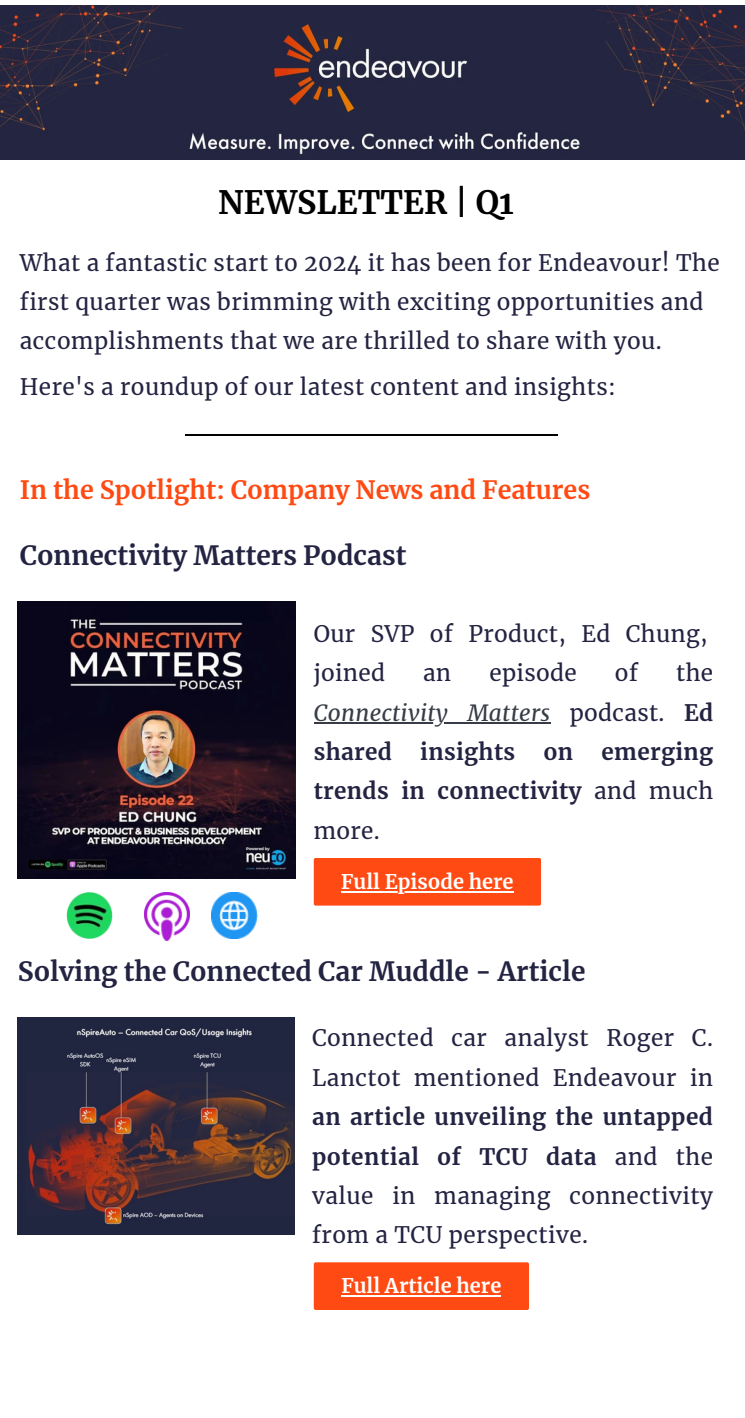
<style>
.page{position:relative;width:745px;height:1418px;background:#fff}
.page>*{position:absolute;margin:0;border:0;box-sizing:border-box;transform-origin:0 0}
.t1{font:700 31.88px "Merriweather";color:#000}
.t2{font:700 26.25px "Merriweather";color:#232342}
.t3{font:700 25px "Merriweather";color:#ff4a13}
.t4{font:22.5px/39.4px "Merriweather";letter-spacing:.02em;color:#232342}
.t5{font:700 22.5px/39.4px "Merriweather";letter-spacing:.015em;color:#232342;text-align:justify}
.t6{font:italic 22.5px/39.4px "Merriweather";letter-spacing:.015em;color:#373c46}
.t7{font:700 20px "Merriweather";color:#fff}
.s1{font-style:normal;color:#232342}
.s2{font-weight:700;font-style:normal;color:#232342}
.s3{font-weight:400}
.s4{font-weight:700}
</style>
<div class="page">
<img style="left:0;top:5px;width:744px;height:154px">
<hr style="left:185px;top:434px;width:372px;height:2px;background:#000">
<img style="left:18px;top:601px;width:277px;height:277px">
<img style="left:66px;top:892px;width:47px;height:46px">
<img style="left:145px;top:892px;width:44px;height:49px">
<img style="left:212px;top:892px;width:46px;height:46px">
<img style="left:18px;top:1017px;width:276px;height:217px">
<div style="left:314px;top:858px;width:227px;height:47px;background:#ff4a13;border-radius:2px"></div>
<hr style="left:341px;top:890px;width:172px;height:2px;background:#fff">
<div style="left:314px;top:1262px;width:215px;height:48px;background:#ff4a13;border-radius:2px"></div>
<hr style="left:341px;top:1295px;width:160px;height:1px;background:#fff">
<hr style="left:314px;top:722px;width:236px;height:2px;background:#373c46">
<h2 class="t1" style="left:218px;top:182px;width:297px">NEWSLETTER | Q1</h2>
<p class="t4" style="left:20px;top:243px;width:701px">What a fantastic start to 2024 it has been for Endeavour! The first quarter was brimming with exciting opportunities and accomplishments that we are thrilled to share with you.</p>
<p class="t4" style="left:20px;top:368px;width:597px">Here's a roundup of our latest content and insights:</p>
<p class="t3" style="left:20px;top:474px;width:572px">In the Spotlight: Company News and Features</p>
<p class="t2" style="left:20px;top:539px;width:388px">Connectivity Matters Podcast</p>
<h3 class="t4" style="left:314px;top:614px;width:395px">Our SVP of Product, Ed Chung, joined</h3>
<h3 class="t4" style="left:423px;top:653px;width:29px">an</h3>
<h3 class="t4" style="left:489px;top:653px;width:89px">episode</h3>
<h3 class="t4" style="left:614px;top:653px;width:25px">of</h3>
<h3 class="t4" style="left:676px;top:653px;width:38px">the</h3>
<h4 class="t6" style="left:314px;top:693px;width:401px">Connectivity Matters <span class="s1">podcast.</span> <span class="s2">Ed shared</span></h4>
<h4 class="t5" style="left:420px;top:732px;width:96px">insights</h4>
<h4 class="t5" style="left:543px;top:732px;width:31px">on</h4>
<h4 class="t5" style="left:314px;top:732px;width:401px;text-indent:287px">emerging trends in connectivity <span class="s3">and much more.</span></h4>
<h3 class="t7" style="left:341px;top:869px;width:174px">Full Episode here</h3>
<h2 class="t2" style="left:18px;top:955px;width:569px">Solving the Connected Car Muddle - Article</h2>
<p class="t4" style="left:312px;top:1018px;width:402px;text-align:justify">Connected car analyst Roger C.<br>Lanctot mentioned Endeavour in <span class="s4">an article unveiling the untapped potential of TCU data</span> and the value in managing connectivity from a TCU perspective.</p>
<h3 class="t7" style="left:341px;top:1273px;width:161px">Full Article here</h3>
</div>
